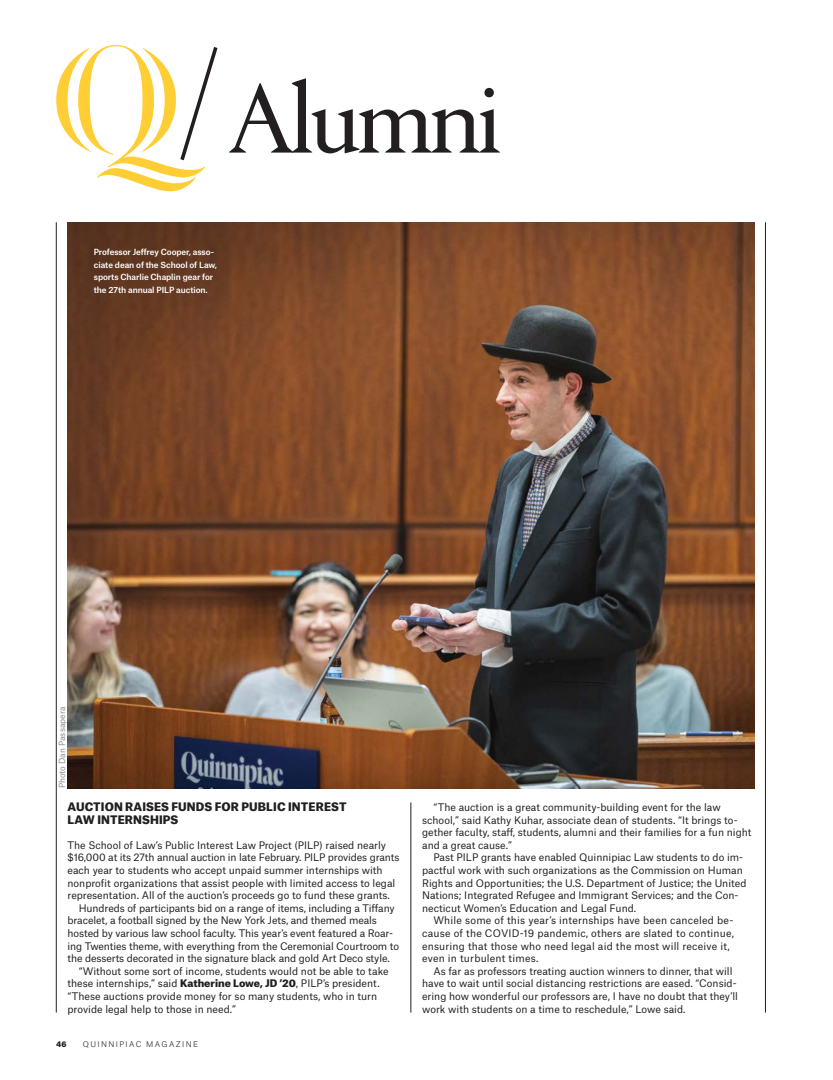
<style>
.page{position:relative;width:833px;height:1080px;background:#fff}
.page>*{position:absolute;margin:0;border:0;box-sizing:border-box;transform-origin:0 0}
.t1{font:300 114.38px "Portrait Q";color:#231f20}
.t2{font:102.5px "Portrait Q";color:#231f20}
.t3{font:900 11.25px/12.6px "Atlas Grotesk";letter-spacing:.01em;color:#231f20}
.t4{font:10px/12.6px "Atlas Grotesk";color:#231f20}
.t5{font:10px/12.6px "Atlas Grotesk";letter-spacing:.02em;color:#231f20}
.t6{font:500 8.12px/12.5px "Atlas Grotesk";letter-spacing:-.01em;color:#fff}
.t7{font:8.12px "Atlas Grotesk";color:#888a8c}
.t8{font:300 7.5px "Atlas Grotesk";letter-spacing:.18em;color:#231f20}
.t9{font:900 7.5px "Atlas Grotesk";color:#231f20}
.s1{font-weight:900}
</style>
<div class="page">
<svg style="left:56px;top:45px;width:149px;height:146px"></svg>
<hr style="left:765px;top:222px;width:1px;height:791px;background:#231f20">
<hr style="left:56px;top:222px;width:1px;height:791px;background:#231f20">
<img style="left:68px;top:222px;width:686px;height:566px">
<hr style="left:410px;top:802px;width:1px;height:211px;background:#231f20">
<h1 class="t1" style="left:183px;top:20px;width:39px">/</h1>
<h2 class="t2" style="left:228px;top:51px;width:275px">Alumni</h2>
<p class="t6" style="left:94px;top:245px;width:124px">Professor Jeffrey Cooper, asso&shy;ciate dean of the School of Law, sports Charlie Chaplin gear for the 27th annual PILP auction.</p>
<p class="t7" style="left:56px;top:788px;width:83px;rotate:-90deg">Photo Dan Passapera</p>
<p class="t3" style="left:68px;top:799px;width:280px">AUCTION RAISES FUNDS FOR PUBLIC INTEREST<br>LAW INTERNSHIPS</p>
<p class="t4" style="left:68px;top:838px;width:320px">The School of Law’s Public Interest Law Project (PILP) raised nearly</p>
<p class="t4" style="left:68px;top:850px;width:333px">$16,000 at its 27th annual auction in late February. PILP provides grants</p>
<p class="t4" style="left:68px;top:863px;width:316px">each year to students who accept unpaid summer internships with</p>
<p class="t4" style="left:68px;top:875px;width:329px">nonprofit organizations that assist people with limited access to legal</p>
<p class="t4" style="left:68px;top:888px;width:324px">representation. All of the auction’s proceeds go to fund these grants.</p>
<p class="t4" style="left:79px;top:901px;width:317px">Hundreds of participants bid on a range of items, including a Tiffany</p>
<p class="t4" style="left:68px;top:913px;width:311px">bracelet, a football signed by the New York Jets, and themed meals</p>
<p class="t4" style="left:68px;top:926px;width:327px">hosted by various law school faculty. This year’s event featured a Roar-</p>
<p class="t4" style="left:68px;top:938px;width:333px">ing Twenties theme, with everything from the Ceremonial Courtroom to</p>
<p class="t4" style="left:68px;top:951px;width:324px">the desserts decorated in the signature black and gold Art Deco style.</p>
<p class="t4" style="left:79px;top:964px;width:311px">“Without some sort of income, students would not be able to take</p>
<p class="t4" style="left:68px;top:976px;width:313px">these internships,” said <span class="s1">Katherine Lowe, JD ’20</span>, PILP’s president.</p>
<p class="t4" style="left:68px;top:989px;width:311px">“These auctions provide money for so many students, who in turn</p>
<p class="t4" style="left:68px;top:1001px;width:170px">provide legal help to those in need.”</p>
<p class="t9" style="left:56px;top:1038px;width:12px">46</p>
<p class="t8" style="left:83px;top:1038px;width:117px">QUINNIPIAC MAGAZINE</p>
<p class="t4" style="left:422px;top:800px;width:331px;text-indent:11px">“The auction is a great community-building event for the law school,” said Kathy Kuhar, associate dean of students. “It brings to&shy;gether faculty, staff, students, alumni and their families for a fun night and a great cause.”</p>
<p class="t4" style="left:422px;top:850px;width:326px;text-indent:11px">Past PILP grants have enabled Quinnipiac Law students to do im&shy;pactful work with such organizations as the Commission on Human Rights and Opportunities; the U.S. Department of Justice; the United Nations; Integrated Refugee and Immigrant Services; and the Con&shy;necticut Women’s Education and Legal Fund.</p>
<p class="t5" style="left:422px;top:913px;width:313px;text-indent:11px">While some of this year’s internships have been canceled be&shy;cause of the COVID-19 pandemic, others are slated to continue, ensuring that those who need legal aid the most will receive it, even in turbulent times.</p>
<p class="t4" style="left:422px;top:964px;width:317px;text-indent:11px">As far as professors treating auction winners to dinner, that will have to wait until social distancing restrictions are eased. “Consid&shy;ering how wonderful our professors are, I have no doubt that they’ll work with students on a time to reschedule,” Lowe said.</p>
</div>
